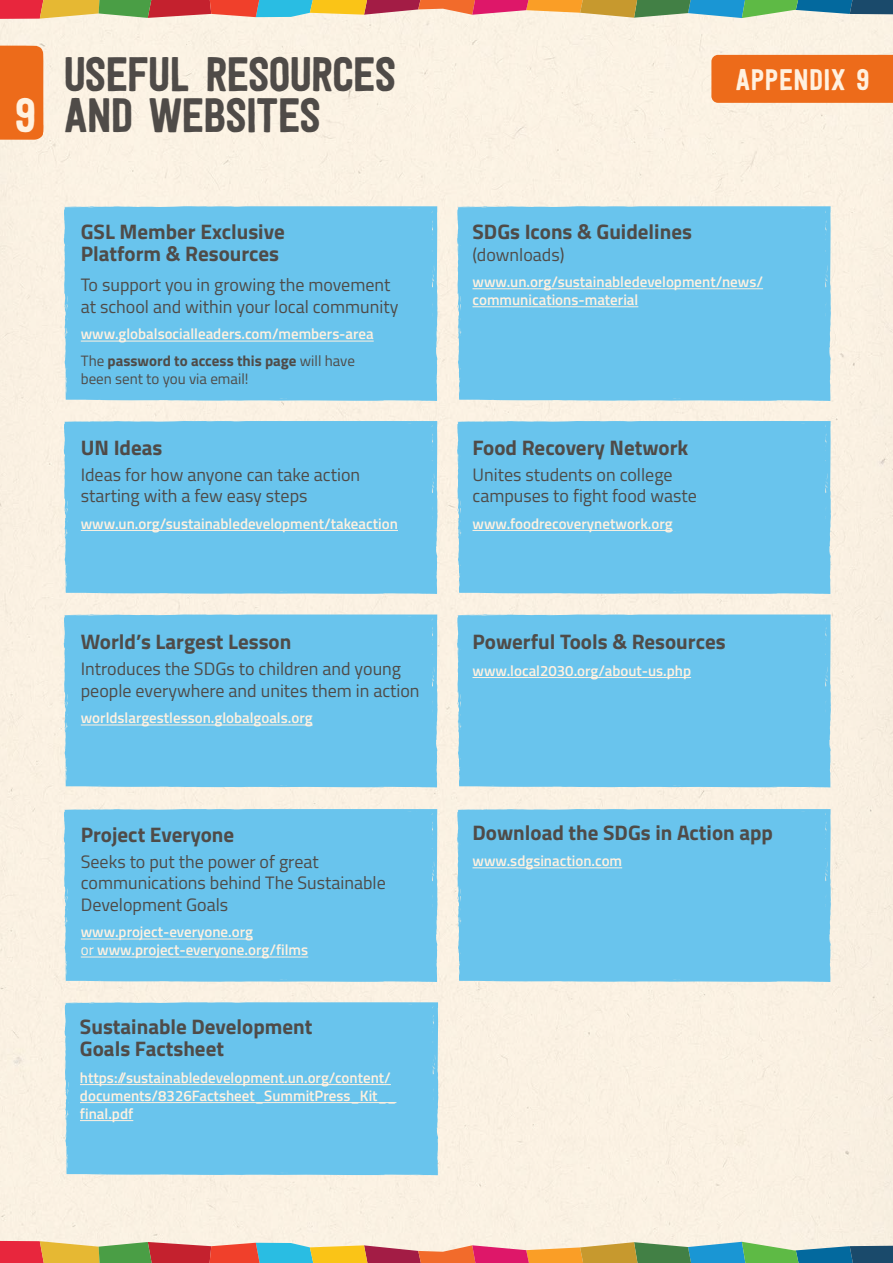
<style>
.page{position:relative;width:893px;height:1263px;background:#fff}
.page>*{position:absolute;margin:0;border:0;box-sizing:border-box;transform-origin:0 0}
.t1{font:48px/40.5px "Festivo Letters No 1";letter-spacing:-.035em;color:#4f4b48}
.t2{font:48px "Festivo Letters No 1";color:#fff1e0}
.t3{font:29.55px "Festivo Letters No 1";color:#fff1e0}
.t4{font:700 21px/22.2px "Titillium";color:#4f4b48}
.t5{font:18px/21.6px "Titillium";color:#4f4b48}
.t6{font:600 15px/18px "Titillium";color:#fff1e0}
.t7{font:15px "Titillium";color:#4f4b48}
.s1{font-weight:400;color:#4f4b48}
.s2{font-weight:700;color:#4f4b48}
.s3{font-weight:400}
</style>
<div class="page">
<div style="left:64px;top:421px;width:374px;height:173px;background:#69c4ed"></div>
<div style="left:457px;top:421px;width:374px;height:173px;background:#69c4ed"></div>
<div style="left:64px;top:614px;width:374px;height:173px;background:#69c4ed"></div>
<div style="left:457px;top:614px;width:374px;height:173px;background:#69c4ed"></div>
<div style="left:64px;top:809px;width:374px;height:173px;background:#69c4ed"></div>
<div style="left:457px;top:809px;width:374px;height:173px;background:#69c4ed"></div>
<div style="left:65px;top:1002px;width:374px;height:173px;background:#69c4ed"></div>
<div style="left:64px;top:206px;width:374px;height:195px;background:#69c4ed"></div>
<div style="left:457px;top:206px;width:374px;height:195px;background:#69c4ed"></div>
<div style="left:0;top:45px;width:44px;height:95px;background:#ed6b1a"></div>
<hr style="left:81px;top:341px;width:293px;height:1px;background:#fff1e0">
<hr style="left:472px;top:288px;width:291px;height:1px;background:#fff1e0">
<hr style="left:472px;top:306px;width:166px;height:1px;background:#fff1e0">
<hr style="left:81px;top:530px;width:317px;height:1px;background:#fff1e0">
<hr style="left:472px;top:530px;width:201px;height:1px;background:#fff1e0">
<hr style="left:81px;top:725px;width:232px;height:1px;background:#fff1e0">
<hr style="left:472px;top:677px;width:219px;height:1px;background:#fff1e0">
<hr style="left:81px;top:939px;width:172px;height:1px;background:#fff1e0">
<hr style="left:81px;top:957px;width:227px;height:1px;background:#fff1e0">
<hr style="left:472px;top:867px;width:150px;height:1px;background:#fff1e0">
<hr style="left:80px;top:1084px;width:311px;height:1px;background:#fff1e0">
<hr style="left:80px;top:1102px;width:316px;height:1px;background:#fff1e0">
<hr style="left:80px;top:1120px;width:53px;height:1px;background:#fff1e0">
<div style="left:711px;top:55px;width:182px;height:48px;background:#ed6b1a"></div>
<svg style="left:0;top:0;width:893px;height:19px;background:#ae9578"></svg>
<svg style="left:0;top:1241px;width:893px;height:22px;background:#ab9174"></svg>
<h1 class="t2" style="left:15px;top:86px;width:23px">9</h1>
<h1 class="t1" style="left:64px;top:53px;width:334px">USEFUL RESOURCES<br>AND WEBSITES</h1>
<h3 class="t4" style="left:81px;top:219px;width:205px">GSL Member Exclusive<br>Platform &amp; Resources</h3>
<p class="t5" style="left:81px;top:273px;width:319px">To support you in growing the movement at school and within your local community</p>
<p class="t6" style="left:81px;top:320px;width:294px;line-height:26.5px">www.globalsocialleaders.com/members-area<br><span class="s1">The</span> <span class="s2">password to access this page</span> <span class="s1">will have</span></p>
<p class="t7" style="left:81px;top:368px;width:169px">been sent to you via email!</p>
<h3 class="t4" style="left:81px;top:435px;width:83px">UN Ideas</h3>
<p class="t5" style="left:81px;top:463px;width:281px">Ideas for how anyone can take action starting with a few easy steps</p>
<p class="t6" style="left:81px;top:514px;width:319px">www.un.org/sustainabledevelopment/takeaction</p>
<h3 class="t4" style="left:81px;top:630px;width:212px">World’s Largest Lesson</h3>
<p class="t5" style="left:81px;top:657px;width:340px">Introduces the SDGs to children and young people everywhere and unites them in action</p>
<p class="t6" style="left:81px;top:708px;width:233px">worldslargestlesson.globalgoals.org</p>
<h3 class="t4" style="left:81px;top:822px;width:155px">Project Everyone</h3>
<p class="t5" style="left:81px;top:850px;width:306px">Seeks to put the power of great communications behind The Sustainable<br>Development Goals</p>
<p class="t6" style="left:81px;top:922px;width:229px">www.project-everyone.org<br><span class="s3">or</span> www.project-everyone.org/films</p>
<h3 class="t4" style="left:80px;top:1015px;width:234px">Sustainable Development<br>Goals Factsheet</h3>
<p class="t6" style="left:80px;top:1068px;width:318px">https://sustainabledevelopment.un.org/content/ documents/8326Factsheet_SummitPress_Kit__ final.pdf</p>
<h2 class="t3" style="left:735px;top:62px;width:136px">APPENDIX 9</h2>
<h3 class="t4" style="left:472px;top:219px;width:221px">SDGs Icons &amp; Guidelines</h3>
<p class="t5" style="left:472px;top:243px;width:93px">(downloads)</p>
<p class="t6" style="left:472px;top:272px;width:292px">www.un.org/sustainabledevelopment/news/ communications-material</p>
<h3 class="t4" style="left:472px;top:435px;width:217px">Food Recovery Network</h3>
<p class="t5" style="left:472px;top:463px;width:226px">Unites students on college campuses to fight food waste</p>
<p class="t6" style="left:472px;top:514px;width:202px">www.foodrecoverynetwork.org</p>
<h3 class="t4" style="left:472px;top:630px;width:255px">Powerful Tools &amp; Resources</h3>
<p class="t6" style="left:472px;top:661px;width:220px">www.local2030.org/about-us.php</p>
<h3 class="t4" style="left:472px;top:820px;width:302px">Download the SDGs in Action app</h3>
<p class="t6" style="left:472px;top:851px;width:151px">www.sdgsinaction.com</p>
</div>
